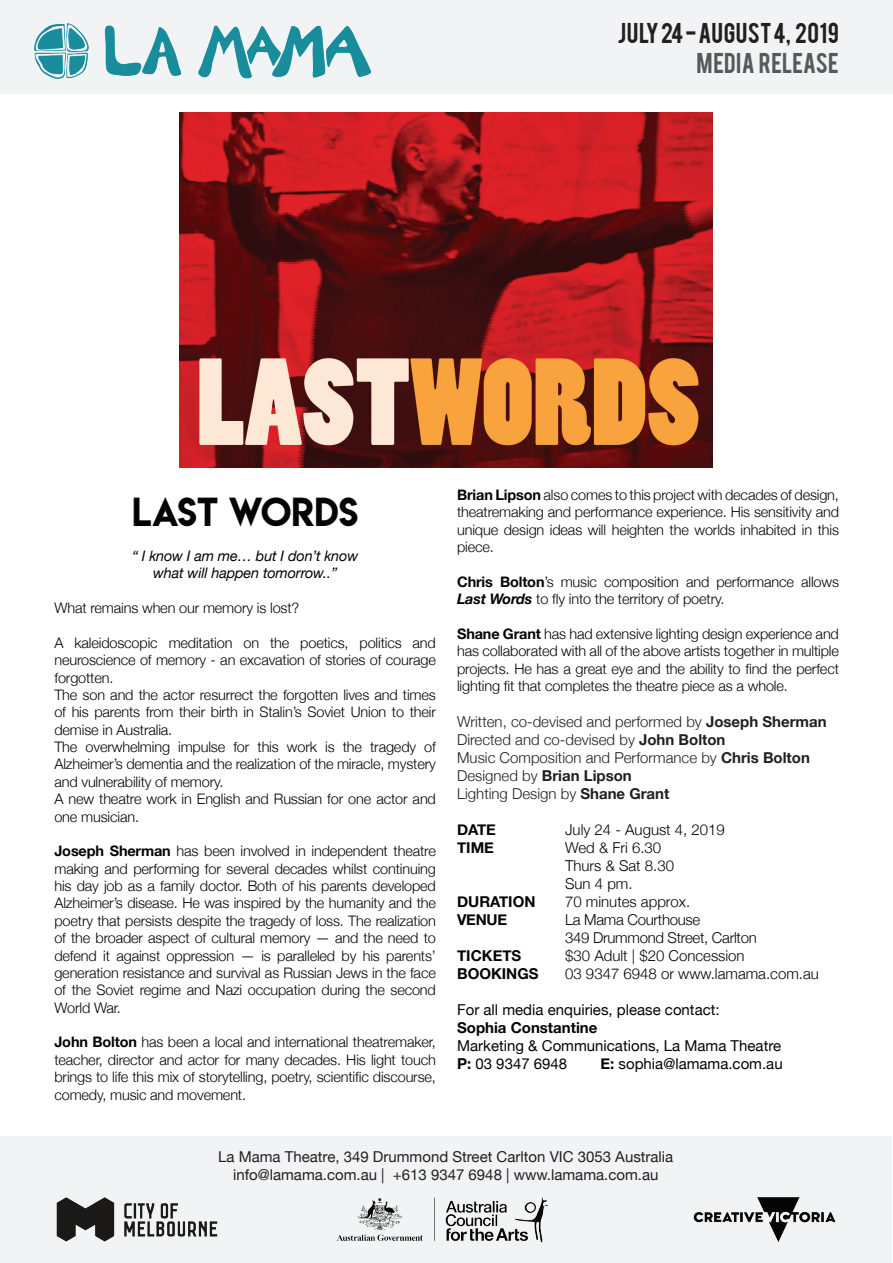
<style>
.page{position:relative;width:893px;height:1263px;background:#fff}
.page>*{position:absolute;margin:0;border:0;box-sizing:border-box;transform-origin:0 0}
.t1{font:36px "Lemon Milk";color:#040503}
.t2{font:22.5px "Bebas";letter-spacing:.02em;color:#231f20}
.t3{font:22.5px "Bebas";letter-spacing:.01em;color:#57585a}
.t4{font:300 15px/18px "Helvetica Neue";color:#231f20}
.t5{font:300 15px/18px "Helvetica Neue";color:#040503}
.t6{font:15px/18px "Helvetica Neue";color:#040503}
.t7{font:15px/18px "Helvetica Neue";color:#231f20;text-align:center}
.t8{font:700 15px "Helvetica Neue";color:#040503}
.t9{font:300 15px/18px "Helvetica Neue";letter-spacing:-.02em;color:#040503}
.t10{font:300 14.4px/17.4px "Helvetica Neue";letter-spacing:-.01em;color:#040503;text-align:justify}
.t11{font:italic 14.4px/17.4px "Helvetica Neue";letter-spacing:-.01em;color:#040503;text-align:center}
.s1{font-weight:700}
.s2{font-weight:700;font-style:italic}
</style>
<div class="page">
<div style="left:0;top:0;width:893px;height:94px;background:#f2f3f4"></div>
<div style="left:0;top:1136px;width:891px;height:127px;background:#f2f3f4"></div>
<img style="left:56px;top:1197px;width:162px;height:45px">
<img style="left:337px;top:1197px;width:211px;height:46px">
<img style="left:693px;top:1197px;width:143px;height:45px">
<img style="left:34px;top:24px;width:336px;height:55px">
<img style="left:179px;top:113px;width:533px;height:355px">
<h2 class="t2" style="left:618px;top:17px;width:223px">JULY 24 - AUGUST 4, 2019</h2>
<h2 class="t3" style="left:697px;top:47px;width:144px">MEDIA RELEASE</h2>
<h1 class="t1" style="left:132px;top:486px;width:228px">LAST WORDS</h1>
<p class="t11" style="left:132px;top:547px;width:228px">“ I know I am me… but I don’t know what will happen tomorrow..”</p>
<p class="t10" style="left:54px;top:599px;width:246px">What remains when our memory is lost?</p>
<p class="t10" style="left:54px;top:634px;width:383px;text-align:left">A kaleidoscopic meditation on the poetics, politics and neuroscience of memory - an excavation of stories of courage forgotten.<br>The son and the actor resurrect the forgotten lives and times of his parents from their birth in Stalin’s Soviet Union to their demise in Australia.<br>The overwhelming impulse for this work is the tragedy of Alzheimer’s dementia and the realization of the miracle, mystery and vulnerability of memory.<br>A new theatre work in English and Russian for one actor and one musician.</p>
<p class="t10" style="left:54px;top:842px;width:383px"><span class="s1">Joseph Sherman</span> has been involved in independent theatre making and performing for several decades whilst continuing his day job as a family doctor. Both of his parents developed Alzheimer’s disease. He was inspired by the humanity and the poetry that persists despite the tragedy of loss. The realization of the broader aspect of cultural memory — and the need to defend it against oppression — is paralleled by his parents’ generation resistance and survival as Russian Jews in the face of the Soviet regime and Nazi occupation during the second World War.</p>
<p class="t10" style="left:54px;top:1033px;width:383px"><span class="s1">John Bolton</span> has been a local and international theatremaker, teacher, director and actor for many decades. His light touch brings to life this mix of storytelling, poetry, scientific discourse, comedy, music and movement.</p>
<p class="t10" style="left:457px;top:486px;width:383px"><span class="s1">Brian Lipson</span> also comes to this project with decades of design, theatremaking and performance experience. His sensitivity and unique design ideas will heighten the worlds inhabited in this piece.</p>
<p class="t10" style="left:457px;top:573px;width:383px"><span class="s1">Chris Bolton</span>’s music composition and performance allows<br><span class="s2">Last Words</span> to fly into the territory of poetry.</p>
<p class="t10" style="left:457px;top:625px;width:383px"><span class="s1">Shane Grant</span> has had extensive lighting design experience and has collaborated with all of the above artists together in multiple projects. He has a great eye and the ability to find the perfect lighting fit that completes the theatre piece as a whole.</p>
<p class="t4" style="left:457px;top:712px;width:371px">Written, co-devised and performed by <span class="s1">Joseph Sherman </span>Directed and co-devised by <span class="s1">John Bolton<br></span>Music Composition and Performance by <span class="s1">Chris Bolton </span>Designed by <span class="s1">Brian Lipson<br></span>Lighting Design by <span class="s1">Shane Grant</span></p>
<p class="t8" style="left:457px;top:820px;width:40px">DATE</p>
<p class="t5" style="left:565px;top:820px;width:161px">July 24 - August 4, 2019</p>
<p class="t8" style="left:457px;top:838px;width:38px">TIME</p>
<p class="t5" style="left:565px;top:838px;width:110px">Wed &amp; Fri 6.30<br>Thurs &amp; Sat 8.30<br>Sun 4 pm.</p>
<p class="t8" style="left:457px;top:892px;width:80px">DURATION</p>
<p class="t5" style="left:565px;top:892px;width:127px">70 minutes approx.</p>
<p class="t8" style="left:457px;top:910px;width:51px">VENUE</p>
<p class="t9" style="left:565px;top:910px;width:193px">La Mama Courthouse<br>349 Drummond Street, Carlton</p>
<p class="t8" style="left:457px;top:946px;width:66px">TICKETS</p>
<p class="t5" style="left:565px;top:946px;width:181px">$30 Adult | $20 Concession</p>
<p class="t8" style="left:457px;top:964px;width:83px">BOOKINGS</p>
<p class="t5" style="left:565px;top:964px;width:255px">03 9347 6948 or www.lamama.com.au</p>
<p class="t6" style="left:457px;top:1000px;width:264px">For all media enquiries, please contact:</p>
<p class="t8" style="left:457px;top:1018px;width:142px">Sophia Constantine</p>
<p class="t6" style="left:457px;top:1036px;width:326px">Marketing &amp; Communications, La Mama Theatre<br><span class="s1">P:</span> 03 9347 6948</p>
<p class="t6" style="left:601px;top:1054px;width:184px"><span class="s1">E:</span> sophia@lamama.com.au</p>
<p class="t7" style="left:218px;top:1147px;width:457px">La Mama Theatre, 349 Drummond Street Carlton VIC 3053 Australia info@lamama.com.au | +613 9347 6948 | www.lamama.com.au</p>
</div>
